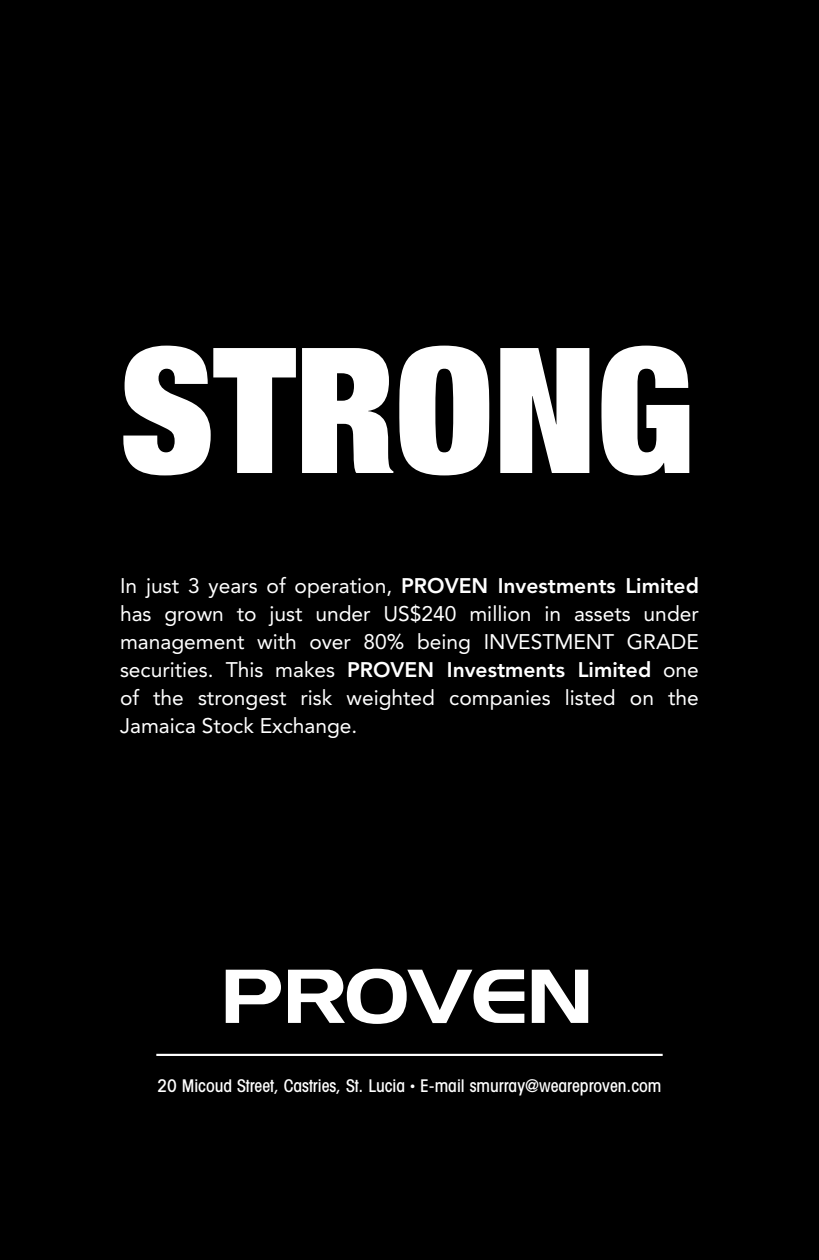
<style>
.page{position:relative;width:819px;height:1260px;background:#000}
.page>*{position:absolute;margin:0;border:0;box-sizing:border-box;transform-origin:0 0}
.t1{font:900 expanded 175px "Helvetica Neue";color:#fff}
.t2{font:21px/28px "Avenir";color:#fff;text-align:justify}
.t3{font:500 condensed 17.5px "Avant Garde";color:#fff}
.s1{font-weight:800}
.s2{font-size:10.15px}
</style>
<div class="page">
<svg style="left:226px;top:970px;width:55px;height:53px"></svg>
<svg style="left:288px;top:969px;width:236px;height:55px"></svg>
<svg style="left:532px;top:970px;width:56px;height:53px"></svg>
<hr style="left:156px;top:1054px;width:507px;height:2px;background:#fff">
<h1 class="t1" style="left:120px;top:299px;width:575px">STRONG</h1>
<p class="t2" style="left:120px;top:572px;width:580px">In just 3 years of operation, <span class="s1">PROVEN Investments Limited </span>has grown to just under US$240 million in assets under management with over 80% being INVESTMENT GRADE securities. This makes <span class="s1">PROVEN Investments Limited</span> one of the strongest risk weighted companies listed on the Jamaica Stock Exchange.</p>
<p class="t3" style="left:157px;top:1075px;width:506px">20 Micoud Street, Castries, St. Lucia <span class="s2">•</span> E-mail smurray@weareproven.com</p>
</div>
